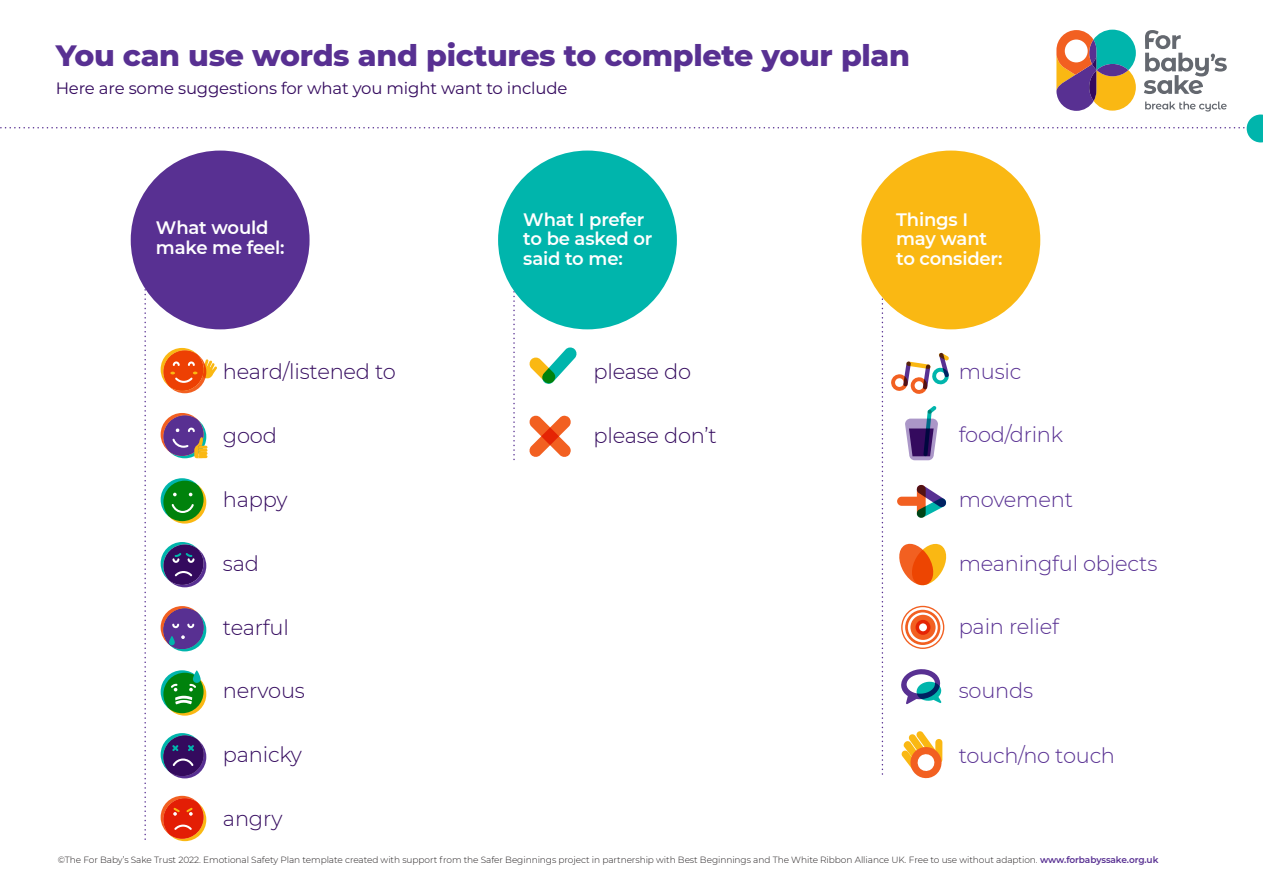
<style>
.page{position:relative;width:1263px;height:893px;background:#fff}
.page>*{position:absolute;margin:0;border:0;box-sizing:border-box;transform-origin:0 0}
.t1{font:800 30px "Montserrat";letter-spacing:-.01em;color:#583092}
.t2{font:300 21px "Montserrat";letter-spacing:-.01em;color:#340a5e}
.t3{font:300 21px "Montserrat";letter-spacing:-.01em;color:#583092}
.t4{font:600 18px/19.5px "Montserrat";letter-spacing:-.01em;color:#fff}
.t5{font:16.5px "Montserrat";letter-spacing:-.01em;color:#340a5e}
.t6{font:300 9px "Montserrat";letter-spacing:-.005em;color:#231f20}
.s1{font-weight:600;color:#583092}
</style>
<div class="page">
<svg style="left:144px;top:287px;width:2px;height:553px"></svg>
<svg style="left:882px;top:298px;width:1px;height:477px"></svg>
<svg style="left:513px;top:290px;width:2px;height:171px"></svg>
<div style="left:498px;top:151px;width:179px;height:178px;background:#00b5ac;border-radius:50%"></div>
<div style="left:861px;top:151px;width:179px;height:178px;background:#fab813;border-radius:50%"></div>
<div style="left:131px;top:151px;width:179px;height:178px;background:#583092;border-radius:50%"></div>
<svg style="left:161px;top:796px;width:45px;height:45px"></svg>
<svg style="left:161px;top:478px;width:43px;height:43px"></svg>
<svg style="left:163px;top:481px;width:43px;height:43px"></svg>
<svg style="left:161px;top:413px;width:46px;height:45px"></svg>
<svg style="left:172px;top:504px;width:22px;height:9px"></svg>
<svg style="left:173px;top:493px;width:4px;height:3px"></svg>
<svg style="left:161px;top:542px;width:45px;height:45px"></svg>
<svg style="left:161px;top:348px;width:56px;height:45px"></svg>
<svg style="left:161px;top:733px;width:45px;height:45px"></svg>
<svg style="left:161px;top:606px;width:45px;height:45px"></svg>
<svg style="left:529px;top:347px;width:48px;height:37px"></svg>
<svg style="left:529px;top:416px;width:42px;height:41px"></svg>
<svg style="left:899px;top:544px;width:47px;height:41px"></svg>
<svg style="left:891px;top:353px;width:58px;height:41px"></svg>
<svg style="left:901px;top:731px;width:42px;height:48px"></svg>
<div style="left:905px;top:610px;width:35px;height:35px;border:3px solid #f26021;border-radius:50%"></div>
<div style="left:901px;top:606px;width:43px;height:43px;border:1px solid #f26021;border-radius:50%"></div>
<svg style="left:910px;top:615px;width:25px;height:25px"></svg>
<div style="left:919px;top:623px;width:8px;height:8px;background:#fff;border-radius:50%"></div>
<svg style="left:901px;top:669px;width:40px;height:35px"></svg>
<svg style="left:897px;top:485px;width:49px;height:33px"></svg>
<svg style="left:905px;top:406px;width:33px;height:54px"></svg>
<svg style="left:161px;top:670px;width:45px;height:46px"></svg>
<svg style="left:1px;top:30px;width:1262px;height:112px"></svg>
<h1 class="t1" style="left:56px;top:33px;width:856px">You can use words and pictures to complete your plan</h1>
<h3 class="t5" style="left:56px;top:77px;width:513px">Here are some suggestions for what you might want to include</h3>
<h3 class="t4" style="left:156px;top:217px;width:130px">What would make me feel:</h3>
<h3 class="t4" style="left:523px;top:209px;width:131px">What I prefer to be asked or said to me:</h3>
<h3 class="t4" style="left:896px;top:209px;width:108px">Things I may want to consider:</h3>
<h2 class="t2" style="left:223px;top:358px;width:174px">heard/listened to</h2>
<h2 class="t2" style="left:593px;top:358px;width:99px">please do</h2>
<h2 class="t3" style="left:959px;top:358px;width:64px">music</h2>
<h2 class="t2" style="left:223px;top:421px;width:55px">good</h2>
<h2 class="t2" style="left:593px;top:421px;width:125px">please don’t</h2>
<h2 class="t3" style="left:959px;top:421px;width:106px">food/drink</h2>
<h2 class="t2" style="left:223px;top:485px;width:66px">happy</h2>
<h2 class="t3" style="left:959px;top:485px;width:116px">movement</h2>
<h2 class="t2" style="left:223px;top:549px;width:38px">sad</h2>
<h2 class="t3" style="left:959px;top:549px;width:200px">meaningful objects</h2>
<h2 class="t2" style="left:223px;top:613px;width:67px">tearful</h2>
<h2 class="t3" style="left:959px;top:612px;width:102px">pain relief</h2>
<h2 class="t2" style="left:223px;top:677px;width:83px">nervous</h2>
<h2 class="t3" style="left:959px;top:676px;width:76px">sounds</h2>
<h2 class="t2" style="left:223px;top:740px;width:81px">panicky</h2>
<h2 class="t3" style="left:959px;top:741px;width:158px">touch/no touch</h2>
<h2 class="t2" style="left:223px;top:804px;width:61px">angry</h2>
<p class="t6" style="left:58px;top:853px;width:1102px">©The For Baby’s Sake Trust 2022. Emotional Safety Plan template created with support from the Safer Beginnings project in partnership with Best Beginnings and The White Ribbon Alliance UK. Free to use without adaption. <span class="s1">www.forbabyssake.org.uk</span></p>
</div>
